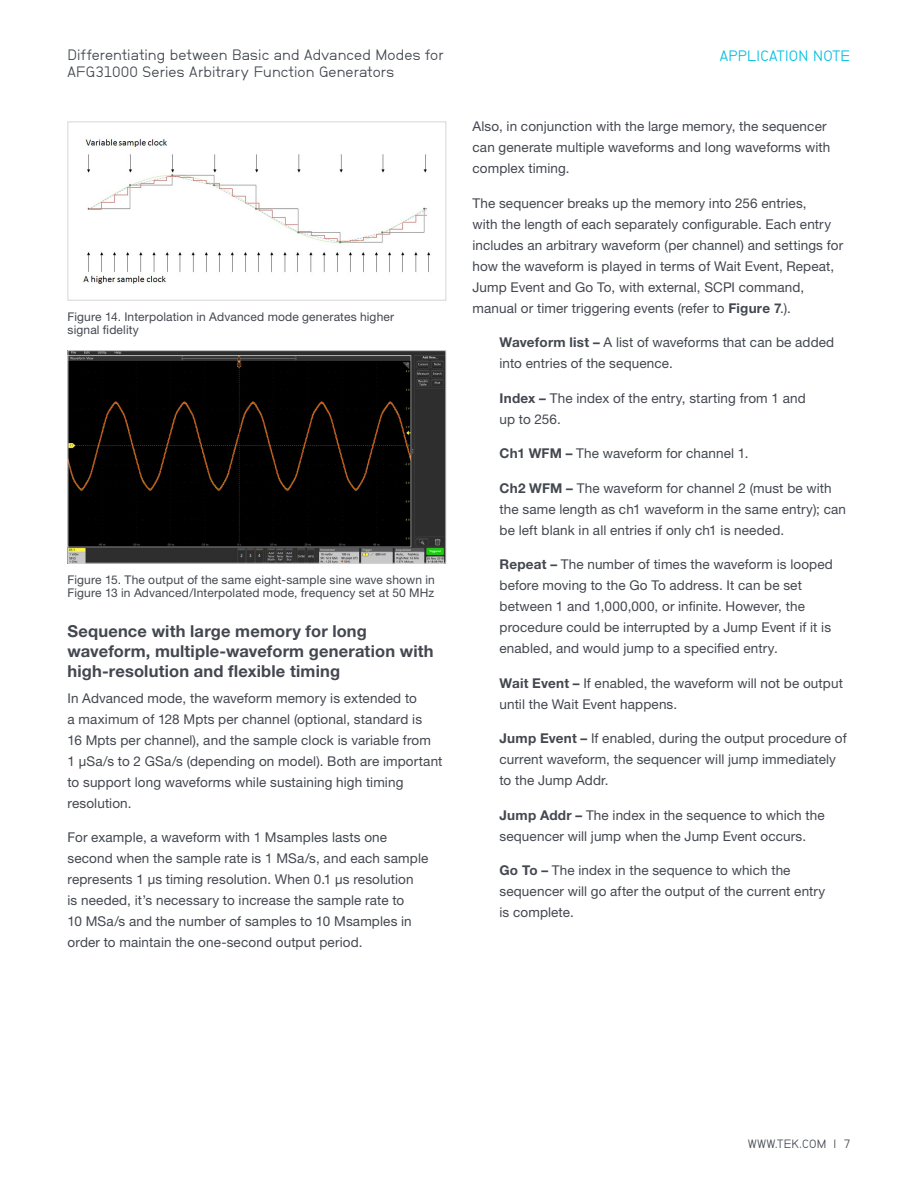
<style>
.page{position:relative;width:918px;height:1188px;background:#fff}
.page>*{position:absolute;margin:0;border:0;box-sizing:border-box;transform-origin:0 0}
.t1{font:700 16.5px/19.8px "Helvetica Neue LT Std";letter-spacing:.01em;color:#43474f}
.t2{font:15px/16.5px "NB Grotesk";letter-spacing:.005em;color:#43474f}
.t3{font:15px "NB Grotesk";letter-spacing:.02em;color:#00bfdf}
.t4{font:13.5px/21px "Helvetica Neue LT Std";letter-spacing:.01em;color:#43474f}
.t5{font:12px/13.5px "Helvetica Neue LT Std";letter-spacing:.01em;color:#43474f}
.t6{font:12px "NB Grotesk";letter-spacing:.025em;color:#43474f}
.s1{font-weight:700}
</style>
<div class="page">
<img style="left:83px;top:139px;width:348px;height:145px">
<div style="left:68px;top:122px;width:378px;height:179px;border:1px solid #d5d7d8"></div>
<img style="left:70px;top:352px;width:374px;height:210px">
<div style="left:68px;top:350px;width:378px;height:214px;border:1px solid #d5d7d8"></div>
<p class="t2" style="left:68px;top:47px;width:378px">Differentiating between Basic and Advanced Modes for<br>AFG31000 Series Arbitrary Function Generators</p>
<p class="t3" style="left:720px;top:47px;width:132px">APPLICATION NOTE</p>
<p class="t5" style="left:68px;top:310px;width:328px">Figure 14. Interpolation in Advanced mode generates higher signal fidelity</p>
<p class="t5" style="left:68px;top:573px;width:369px">Figure 15. The output of the same eight-sample sine wave shown in<br>Figure 13 in Advanced/Interpolated mode, frequency set at 50 MHz</p>
<p class="t1" style="left:68px;top:621px;width:368px">Sequence with large memory for long waveform, multiple-waveform generation with high-resolution and flexible timing</p>
<p class="t4" style="left:68px;top:687px;width:377px">In Advanced mode, the waveform memory is extended to<br>a maximum of 128 Mpts per channel (optional, standard is<br>16 Mpts per channel), and the sample clock is variable from<br>1 µSa/s to 2 GSa/s (depending on model). Both are important to support long waveforms while sustaining high timing resolution.</p>
<p class="t4" style="left:68px;top:827px;width:362px">For example, a waveform with 1 Msamples lasts one second when the sample rate is 1 MSa/s, and each sample represents 1 µs timing resolution. When 0.1 µs resolution<br>is needed, it’s necessary to increase the sample rate to<br>10 MSa/s and the number of samples to 10 Msamples in order to maintain the one-second output period.</p>
<p class="t4" style="left:472px;top:116px;width:359px">Also, in conjunction with the large memory, the sequencer can generate multiple waveforms and long waveforms with complex timing.</p>
<p class="t4" style="left:472px;top:192px;width:372px">The sequencer breaks up the memory into 256 entries,<br>with the length of each separately configurable. Each entry includes an arbitrary waveform (per channel) and settings for how the waveform is played in terms of Wait Event, Repeat, Jump Event and Go To, with external, SCPI command, manual or timer triggering events (refer to <span class="s1">Figure 7</span>.).</p>
<p class="t4" style="left:500px;top:332px;width:336px"><span class="s1">Waveform list –</span> A list of waveforms that can be added into entries of the sequence.</p>
<p class="t4" style="left:499px;top:387px;width:308px"><span class="s1">Index –</span> The index of the entry, starting from 1 and up to 256.</p>
<p class="t4" style="left:499px;top:443px;width:251px"><span class="s1">Ch1 WFM –</span> The waveform for channel 1.</p>
<p class="t4" style="left:499px;top:477px;width:348px"><span class="s1">Ch2 WFM –</span> The waveform for channel 2 (must be with the same length as ch1 waveform in the same entry); can be left blank in all entries if only ch1 is needed.</p>
<p class="t4" style="left:499px;top:554px;width:335px"><span class="s1">Repeat –</span> The number of times the waveform is looped before moving to the Go To address. It can be set between 1 and 1,000,000, or infinite. However, the procedure could be interrupted by a Jump Event if it is enabled, and would jump to a specified entry.</p>
<p class="t4" style="left:499px;top:672px;width:345px"><span class="s1">Wait Event –</span> If enabled, the waveform will not be output until the Wait Event happens.</p>
<p class="t4" style="left:499px;top:728px;width:349px"><span class="s1">Jump Event –</span> If enabled, during the output procedure of current waveform, the sequencer will jump immediately to the Jump Addr.</p>
<p class="t4" style="left:499px;top:804px;width:327px"><span class="s1">Jump Addr –</span> The index in the sequence to which the sequencer will jump when the Jump Event occurs.</p>
<p class="t4" style="left:499px;top:860px;width:327px"><span class="s1">Go To –</span> The index in the sequence to which the sequencer will go after the output of the current entry is complete.</p>
<p class="t6" style="left:748px;top:1137px;width:104px">WWW.TEK.COM | 7</p>
</div>
